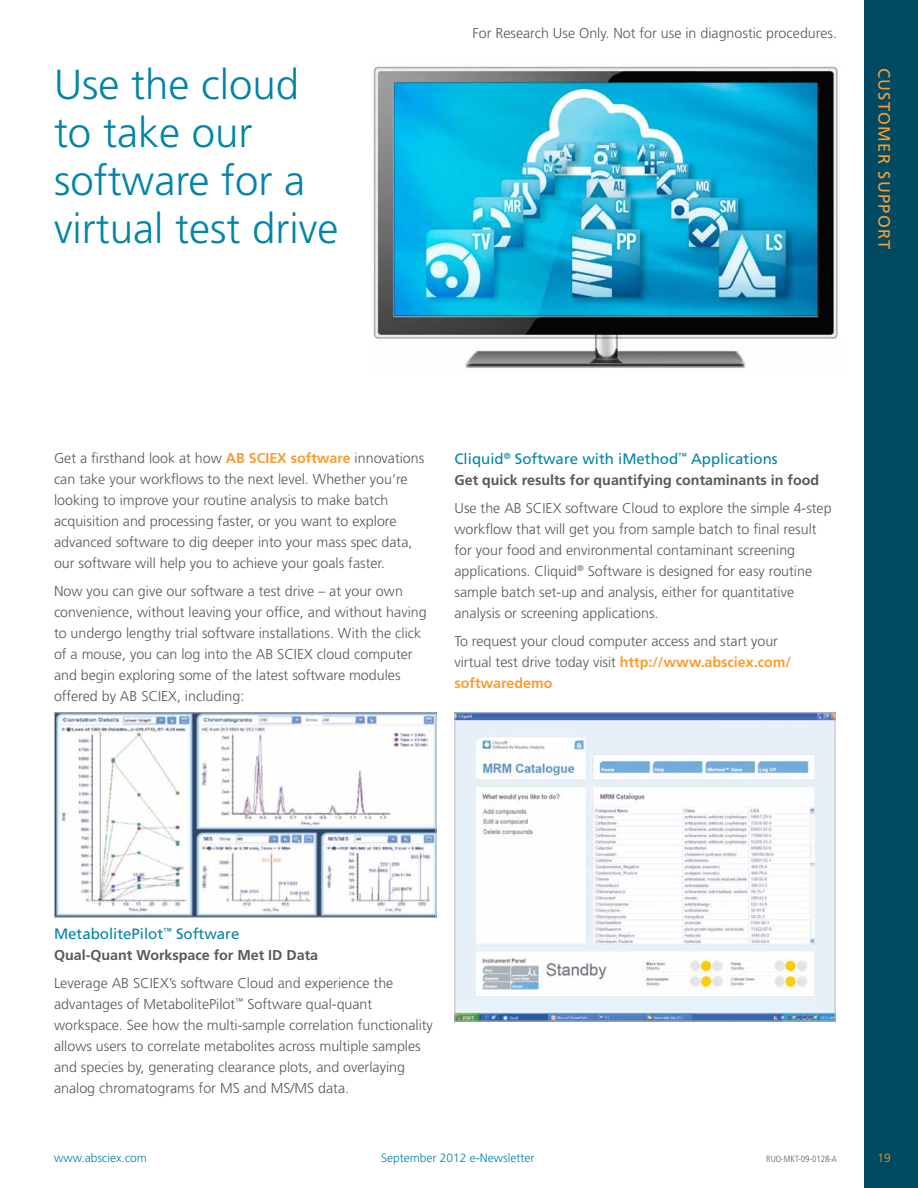
<style>
.page{position:relative;width:918px;height:1188px;background:#fff}
.page>*{position:absolute;margin:0;border:0;box-sizing:border-box;transform-origin:0 0}
.t1{font:300 42px/48px "Frutiger LT Std";color:#0084a9}
.t2{font:16.5px "Frutiger LT Std";letter-spacing:.08em;color:#f99d31}
.t3{font:15px "Frutiger LT Std";color:#0084a9}
.t4{font:300 14.25px/21px "Frutiger LT Std";color:#58595b}
.t5{font:700 14.25px "Frutiger LT Std";color:#58595b}
.t6{font:300 12px "Frutiger LT Std";color:#0084a9}
.t7{font:300 12px "Frutiger LT Std";color:#f99d31}
.t8{font:300 condensed 9px "Frutiger LT Std";color:#58595b}
.s1{font-weight:700;color:#f99d31}
</style>
<div class="page">
<div style="left:864px;top:0;width:54px;height:1188px;background:#004a64"></div>
<svg style="left:54px;top:712px;width:383px;height:206px"></svg>
<img style="left:373px;top:66px;width:465px;height:302px">
<svg style="left:454px;top:712px;width:382px;height:310px"></svg>
<h1 class="t1" style="left:54px;top:61px;width:286px">Use the cloud to take our software for a virtual test drive</h1>
<p class="t4" style="left:472px;top:22px;width:366px">For Research Use Only. Not for use in diagnostic procedures.</p>
<p class="t2" style="left:894px;top:68px;width:183px;rotate:90deg">CUSTOMER SUPPORT</p>
<p class="t4" style="left:54px;top:448px;width:372px">Get a firsthand look at how <span class="s1">AB SCIEX software</span> innovations can take your workflows to the next level. Whether you’re looking to improve your routine analysis to make batch acquisition and processing faster, or you want to explore advanced software to dig deeper into your mass spec data, our software will help you to achieve your goals faster.</p>
<p class="t4" style="left:54px;top:581px;width:374px">Now you can give our software a test drive – at your own convenience, without leaving your office, and without having to undergo lengthy trial software installations. With the click of a mouse, you can log into the AB SCIEX cloud computer and begin exploring some of the latest software modules offered by AB SCIEX, including:</p>
<p class="t3" style="left:454px;top:450px;width:325px">Cliquid<sup>®</sup> Software with iMethod<sup>™</sup> Applications</p>
<p class="t5" style="left:454px;top:472px;width:366px">Get quick results for quantifying contaminants in food</p>
<p class="t4" style="left:454px;top:498px;width:379px">Use the AB SCIEX software Cloud to explore the simple 4-step workflow that will get you from sample batch to final result for your food and environmental contaminant screening applications. Cliquid<sup>®</sup> Software is designed for easy routine sample batch set-up and analysis, either for quantitative analysis or screening applications.</p>
<p class="t4" style="left:455px;top:630px;width:338px">To request your cloud computer access and start your virtual test drive today visit <span class="s1">http://www.absciex.com/ softwaredemo</span></p>
<p class="t3" style="left:54px;top:925px;width:187px">MetabolitePilot<sup>™</sup> Software</p>
<p class="t5" style="left:54px;top:947px;width:266px">Qual-Quant Workspace for Met ID Data</p>
<p class="t4" style="left:54px;top:972px;width:380px">Leverage AB SCIEX’s software Cloud and experience the advantages of MetabolitePilot<sup>™</sup> Software qual-quant workspace. See how the multi-sample correlation functionality allows users to correlate metabolites across multiple samples and species by, generating clearance plots, and overlaying analog chromatograms for MS and MS/MS data.</p>
<p class="t6" style="left:54px;top:1151px;width:94px">www.absciex.com</p>
<p class="t6" style="left:381px;top:1151px;width:155px">September 2012 e-Newsletter</p>
<p class="t7" style="left:878px;top:1151px;width:15px">19</p>
<p class="t8" style="left:766px;top:1154px;width:72px">RUO-MKT-09-0128-A</p>
</div>
